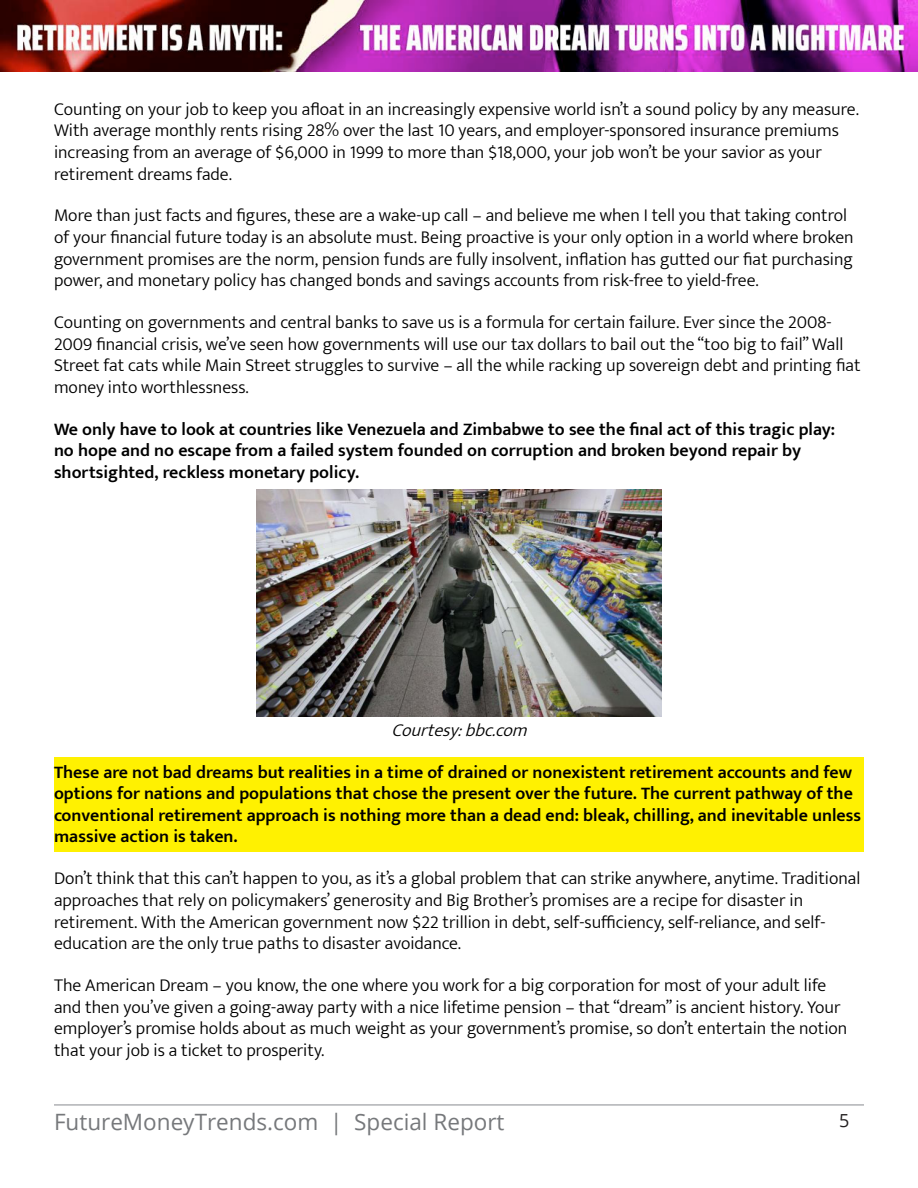
<style>
.page{position:relative;width:918px;height:1188px;background:#fff}
.page>*{position:absolute;margin:0;border:0;box-sizing:border-box;transform-origin:0 0}
.t1{font:22.5px "Open Sans";color:#76787b}
.t2{font:300 18px/21.6px "Mukta";color:#000}
.t3{font:600 18px/21.6px "Mukta";color:#000}
.t4{font:italic 300 18px "Mukta";color:#000}
.t5{font:18px "Open Sans";color:#231f20}
</style>
<div class="page">
<img style="left:0;top:0;width:918px;height:72px">
<hr style="left:54px;top:1104px;width:810px;height:2px;background:#bcbdc0">
<div style="left:54px;top:757px;width:810px;height:95px;background:#fff101"></div>
<img style="left:256px;top:489px;width:406px;height:228px">
<p class="t2" style="left:54px;top:98px;width:806px">Counting on your job to keep you afloat in an increasingly expensive world isn’t a sound policy by any measure.<br>With average monthly rents rising 28% over the last 10 years, and employer-sponsored insurance premiums increasing from an average of $6,000 in 1999 to more than $18,000, your job won’t be your savior as your retirement dreams fade.</p>
<p class="t2" style="left:54px;top:204px;width:801px">More than just facts and figures, these are a wake-up call – and believe me when I tell you that taking control of your financial future today is an absolute must. Being proactive is your only option in a world where broken government promises are the norm, pension funds are fully insolvent, inflation has gutted our fiat purchasing power, and monetary policy has changed bonds and savings accounts from risk-free to yield-free.</p>
<p class="t2" style="left:54px;top:311px;width:808px">Counting on governments and central banks to save us is a formula for certain failure. Ever since the 2008- 2009 financial crisis, we’ve seen how governments will use our tax dollars to bail out the “too big to fail” Wall Street fat cats while Main Street struggles to survive – all the while racking up sovereign debt and printing fiat money into worthlessness.</p>
<p class="t3" style="left:54px;top:418px;width:783px">We only have to look at countries like Venezuela and Zimbabwe to see the final act of this tragic play: no hope and no escape from a failed system founded on corruption and broken beyond repair by shortsighted, reckless monetary policy.</p>
<p class="t4" style="left:392px;top:719px;width:144px">Courtesy:bbc.com</p>
<p class="t3" style="left:54px;top:761px;width:809px">These are not bad dreams but realities in a time of drained or nonexistent retirement accounts and few options for nations and populations that chose the present over the future. The current pathway of the conventional retirement approach is nothing more than a dead end: bleak, chilling, and inevitable unless massive action is taken.</p>
<p class="t2" style="left:54px;top:867px;width:808px">Don’t think that this can’t happen to you, as it’s a global problem that can strike anywhere, anytime. Traditional approaches that rely on policymakers’ generosity and Big Brother’s promises are a recipe for disaster in retirement. With the American government now $22 trillion in debt, self-sufficiency, self-reliance, and self&shy;education are the only true paths to disaster avoidance.</p>
<p class="t2" style="left:54px;top:974px;width:795px">The American Dream – you know, the one where you work for a big corporation for most of your adult life and then you’ve given a going-away party with a nice lifetime pension – that “dream” is ancient history. Your employer’s promise holds about as much weight as your government’s promise, so don’t entertain the notion that your job is a ticket to prosperity.</p>
<p class="t1" style="left:54px;top:1107px;width:452px">FutureMoneyTrends.com | Special Report</p>
<p class="t5" style="left:839px;top:1108px;width:12px">5</p>
</div>
